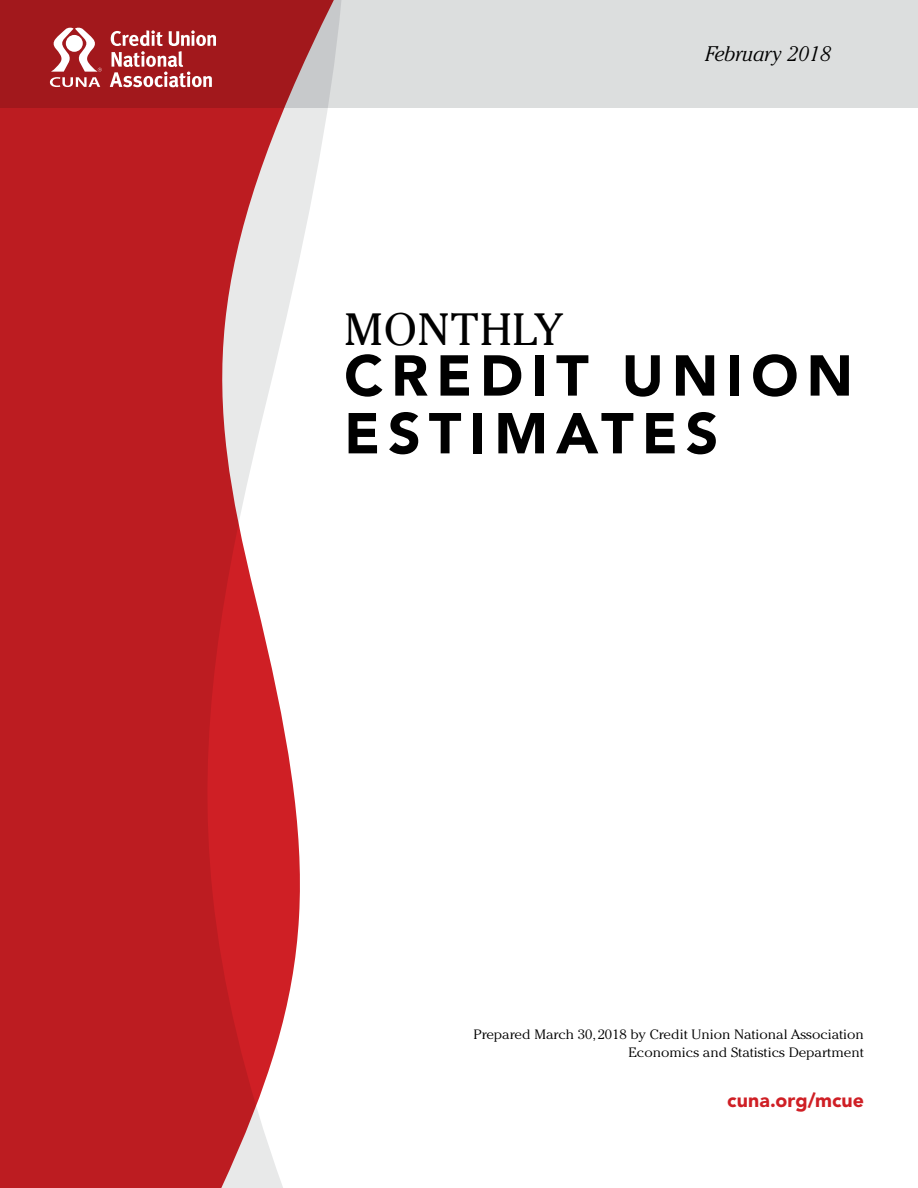
<style>
.page{position:relative;width:918px;height:1188px;background:#fff}
.page>*{position:absolute;margin:0;border:0;box-sizing:border-box;transform-origin:0 0}
.t1{font:900 57px/57.8px "Avenir LT Std";letter-spacing:.14em;color:#000}
.t2{font:45px "Cheltenham Std";letter-spacing:.02em;color:#000}
.t3{font:italic 300 21px "Cheltenham Std";color:#000}
.t4{font:900 19.5px "Avenir LT Std";letter-spacing:.005em;color:#cf1f25}
.t5{font:300 13.5px/18px "Cheltenham Std";color:#000;text-align:right;scale:1.1 1}
</style>
<div class="page">
<svg style="left:0;top:108px;width:328px;height:1080px;background:#c9474b"></svg>
<svg style="left:0;top:0;width:918px;height:108px;background:#cba8a9"></svg>
<svg style="left:50px;top:27px;width:52px;height:60px"></svg>
<svg style="left:110px;top:30px;width:106px;height:57px"></svg>
<h3 class="t3" style="left:705px;top:42px;width:128px">February 2018</h3>
<h2 class="t2" style="left:344px;top:303px;width:221px">MONTHLY</h2>
<h1 class="t1" style="left:344px;top:347px;width:510px">CREDIT UNION<br>ESTIMATES</h1>
<p class="t5" style="left:473px;top:1025px;width:357px">Prepared March 30, 2018 by Credit Union National Association<br>Economics and Statistics Department</p>
<h3 class="t4" style="left:727px;top:1088px;width:138px">cuna.org/mcue</h3>
</div>
